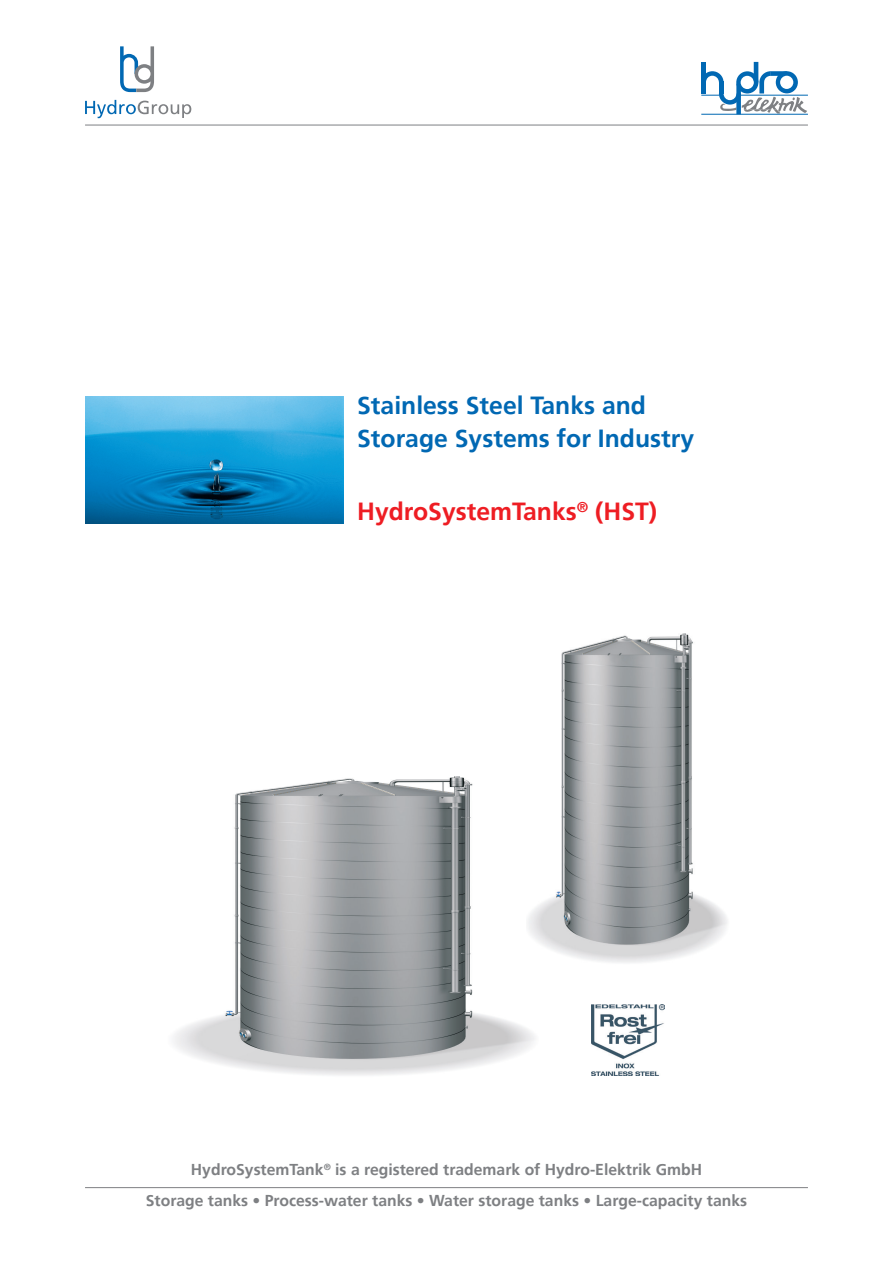
<style>
.page{position:relative;width:893px;height:1263px;background:#fff}
.page>*{position:absolute;margin:0;border:0;box-sizing:border-box;transform-origin:0 0}
.t1{font:700 24.75px/33px "Frutiger";color:#0168b3}
.t2{font:700 24.75px "Frutiger";color:#ee1d23}
.t3{font:700 15.75px "Frutiger";color:#7e8083}
</style>
<div class="page">
<svg style="left:85px;top:100px;width:106px;height:18px"></svg>
<svg style="left:120px;top:46px;width:34px;height:46px"></svg>
<svg style="left:701px;top:62px;width:106px;height:52px"></svg>
<hr style="left:741px;top:95px;width:67px;height:1px;background:#0168b3">
<hr style="left:701px;top:114px;width:107px;height:1px;background:#0168b3">
<hr style="left:85px;top:125px;width:723px;height:1px;background:#7e8083">
<hr style="left:85px;top:1187px;width:723px;height:1px;background:#7e8083">
<img style="left:85px;top:396px;width:259px;height:128px">
<img style="left:591px;top:1004px;width:73px;height:72px">
<img style="left:174px;top:776px;width:361px;height:299px">
<img style="left:527px;top:633px;width:200px;height:335px">
<h1 class="t1" style="left:357px;top:389px;width:338px">Stainless Steel Tanks and<br>Storage Systems for Industry</h1>
<h1 class="t2" style="left:357px;top:497px;width:301px">HydroSystemTanks<sup>®</sup> (HST)</h1>
<p class="t3" style="left:191px;top:1160px;width:513px">HydroSystemTank<sup>®</sup> is a registered trademark of Hydro-Elektrik GmbH</p>
<p class="t3" style="left:146px;top:1191px;width:603px">Storage tanks • Process-water tanks • Water storage tanks • Large-capacity tanks</p>
</div>
